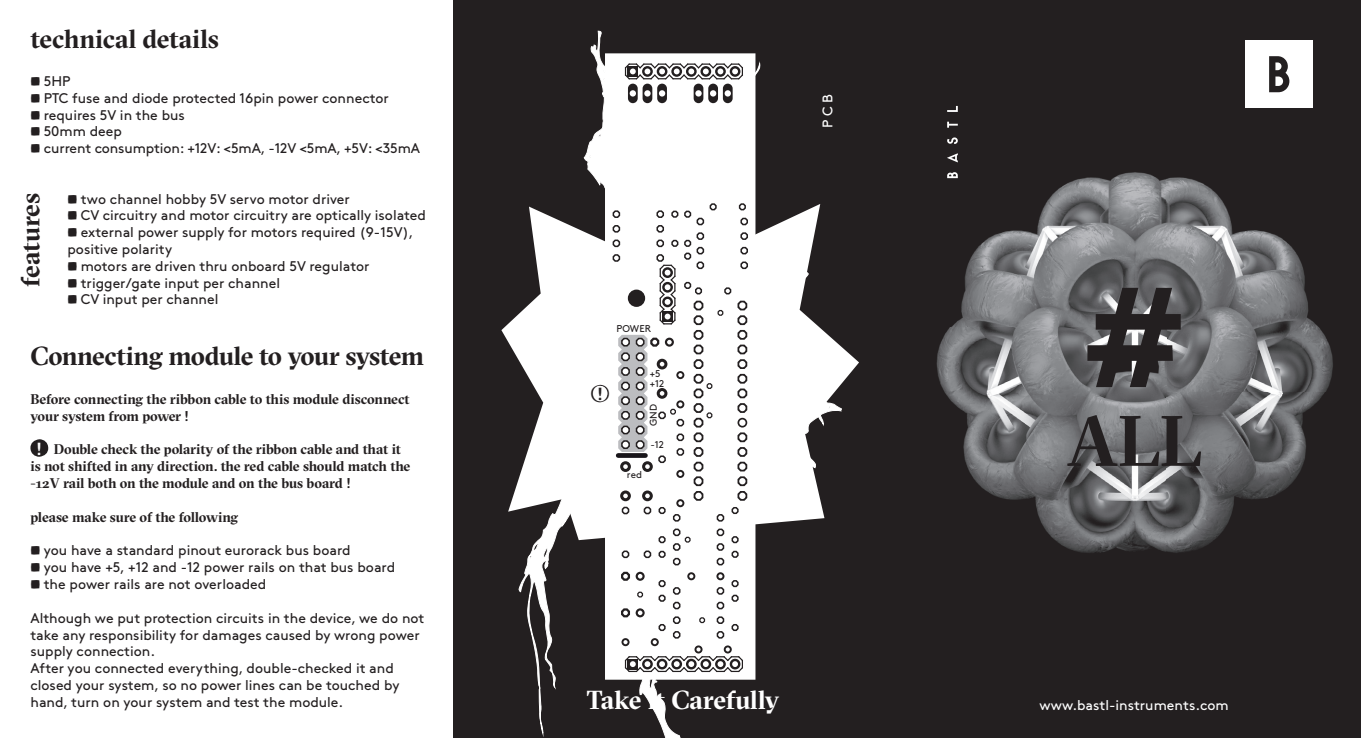
<style>
.page{position:relative;width:1361px;height:738px;background:#fff}
.page>*{position:absolute;margin:0;border:0;box-sizing:border-box;transform-origin:0 0}
.t1{font:700 26px "GT Sectra Fine";letter-spacing:-.015em;color:#231f20}
.t2{font:700 26px "GT Sectra Fine";letter-spacing:-.01em;color:#fff}
.t3{font:700 24px "GT Sectra Fine";color:#231f20}
.t4{font:700 17.2px "GT Sectra Fine";color:#fff}
.t5{font:14px/16.8px "Brown Pro";color:#231f20}
.t6{font:700 14px/16.8px "GT Sectra Fine";letter-spacing:-.015em;color:#231f20}
.t7{font:14px "Brown Pro";color:#fff}
.t8{font:9.8px/10px "Brown Pro";color:#231f20}
.s1{font-family:"GT Sectra Fine";font-weight:700}
.s2{font-size:17.2px}
</style>
<div class="page">
<div style="left:453px;top:0;width:454px;height:737px;background:#231f20"></div>
<div style="left:897px;top:0;width:464px;height:737px;background:#231f20"></div>
<img style="left:936px;top:105px;width:397px;height:448px">
<svg style="left:519px;top:30px;width:242px;height:707px"></svg>
<svg style="left:501px;top:203px;width:358px;height:336px;fill:#fff"></svg>
<svg style="left:603px;top:51px;width:154px;height:630px;background:#e7e6e7"></svg>
<div style="left:592px;top:385px;width:16px;height:16px;background:#fff;border-radius:50%"></div>
<svg style="left:947px;top:172px;width:11px;height:6px"></svg>
<svg style="left:947px;top:153px;width:11px;height:9px"></svg>
<svg style="left:947px;top:137px;width:11px;height:7px"></svg>
<svg style="left:947px;top:122px;width:11px;height:6px"></svg>
<svg style="left:947px;top:106px;width:11px;height:6px"></svg>
<div style="left:1245px;top:41px;width:68px;height:67px;background:#fff"></div>
<svg style="left:1269px;top:56px;width:20px;height:36px"></svg>
<div style="left:30px;top:439px;width:18px;height:17px;background:#231f20;border-radius:50%"></div>
<svg style="left:1067px;top:414px;width:134px;height:51px"></svg>
<svg style="left:1087px;top:287px;width:93px;height:100px"></svg>
<h1 class="t1" style="left:30px;top:22px;width:190px">technical details</h1>
<p class="t5" style="left:30px;top:71px;width:42px"><span class="s1">•</span> 5HP</p>
<p class="t5" style="left:30px;top:88px;width:360px"><span class="s1">•</span> PTC fuse and diode protected 16pin power connector</p>
<p class="t5" style="left:30px;top:105px;width:156px"><span class="s1">•</span> requires 5V in the bus</p>
<p class="t5" style="left:30px;top:122px;width:93px"><span class="s1">•</span> 50mm deep</p>
<p class="t5" style="left:30px;top:139px;width:391px"><span class="s1">•</span> current consumption: +12V: &lt;5mA, -12V &lt;5mA, +5V: &lt;35mA</p>
<h1 class="t1" style="left:14px;top:286px;width:95px;rotate:-90deg">features</h1>
<p class="t5" style="left:67px;top:189px;width:284px"><span class="s1">•</span> two channel hobby 5V servo motor driver</p>
<p class="t5" style="left:67px;top:206px;width:360px"><span class="s1">•</span> CV circuitry and motor circuitry are optically isolated</p>
<p class="t5" style="left:67px;top:222px;width:348px"><span class="s1">•</span> external power supply for motors required (9-15V), positive polarity</p>
<p class="t5" style="left:67px;top:256px;width:303px"><span class="s1">•</span> motors are driven thru onboard 5V regulator</p>
<p class="t5" style="left:67px;top:273px;width:214px"><span class="s1">•</span> trigger/gate input per channel</p>
<p class="t5" style="left:67px;top:290px;width:152px"><span class="s1">•</span> CV input per channel</p>
<h1 class="t1" style="left:30px;top:339px;width:395px">Connecting module to your system</h1>
<p class="t6" style="left:30px;top:390px;width:381px">Before connecting the ribbon cable to this module disconnect your system from power !</p>
<p class="t6" style="left:30px;top:440px;width:381px;text-indent:23px">Double check the polarity of the ribbon cable and that it is not shifted in any direction. the red cable should match the -12V rail both on the module and on the bus board !</p>
<p class="t6" style="left:30px;top:507px;width:209px">please make sure of the following</p>
<p class="t5" style="left:30px;top:540px;width:322px"><span class="s1">•</span> you have a standard pinout eurorack bus board</p>
<p class="t5" style="left:30px;top:557px;width:366px"><span class="s1">•</span> you have +5, +12 and -12 power rails on that bus board</p>
<p class="t5" style="left:30px;top:574px;width:237px"><span class="s1">•</span> the power rails are not overloaded</p>
<p class="t5" style="left:30px;top:607px;width:395px">Although we put protection circuits in the device, we do not take any responsibility for damages caused by wrong power supply connection.<br>After you connected everything, double-checked it and closed your system, so no power lines can be touched by hand, turn on your system and test the module.</p>
<p class="t4" style="left:36px;top:437px;width:7px">!</p>
<p class="t8" style="left:616px;top:322px;width:36px">POWER</p>
<h2 class="t3" style="left:590px;top:377px;width:21px">7<span class="s2">!</span></h2>
<p class="t8" style="left:650px;top:368px;width:16px">+5 +12</p>
<p class="t8" style="left:647px;top:425px;width:23px;rotate:-90deg">GND</p>
<p class="t8" style="left:650px;top:438px;width:15px">-12</p>
<p class="t8" style="left:627px;top:468px;width:17px">red</p>
<p class="t7" style="left:817px;top:128px;width:36px;rotate:-90deg">P C B</p>
<h1 class="t2" style="left:587px;top:682px;width:194px">Take it Carefully</h1>
<p class="t7" style="left:1039px;top:693px;width:191px">www.bastl-instruments.com</p>
</div>
